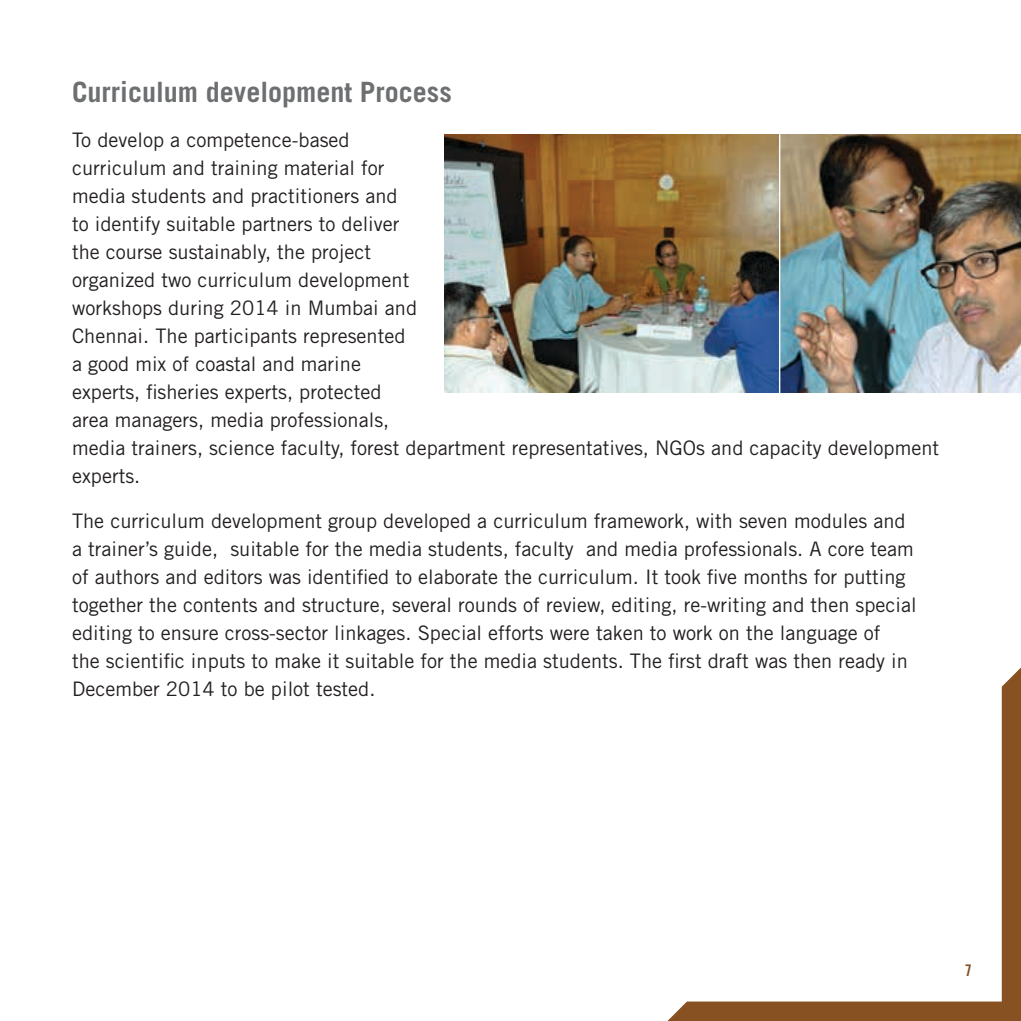
<style>
.page{position:relative;width:1021px;height:1021px;background:#fff}
.page>*{position:absolute;margin:0;border:0;box-sizing:border-box;transform-origin:0 0}
.t1{font:700 28px "Trade Gothic LT Std";color:#6d6f71}
.t2{font:20px/28px "Trade Gothic LT Std";color:#231f20}
.t3{font:16px "Trade Gothic LT Std Bd Cn 20";color:#875121}
</style>
<div class="page">
<svg style="left:668px;top:668px;width:352px;height:352px"></svg>
<img style="left:444px;top:134px;width:576px;height:259px">
<hr style="left:779px;top:134px;width:1px;height:259px;background:#fff">
<h1 class="t1" style="left:72px;top:74px;width:381px">Curriculum development Process</h1>
<p class="t2" style="left:72px;top:125px;width:868px">To develop a competence-based<br>curriculum and training material for<br>media students and practitioners and<br>to identify suitable partners to deliver<br>the course sustainably, the project<br>organized two curriculum development<br>workshops during 2014 in Mumbai and<br>Chennai. The participants represented<br>a good mix of coastal and marine<br>experts, fisheries experts, protected<br>area managers, media professionals,<br>media trainers, science faculty, forest department representatives, NGOs and capacity development experts.</p>
<p class="t2" style="left:72px;top:506px;width:846px">The curriculum development group developed a curriculum framework, with seven modules and a trainer’s guide, suitable for the media students, faculty and media professionals. A core team of authors and editors was identified to elaborate the curriculum. It took five months for putting together the contents and structure, several rounds of review, editing, re-writing and then special editing to ensure cross-sector linkages. Special efforts were taken to work on the language of<br>the scientific inputs to make it suitable for the media students. The first draft was then ready in December 2014 to be pilot tested.</p>
<p class="t3" style="left:964px;top:960px;width:9px">7</p>
</div>
